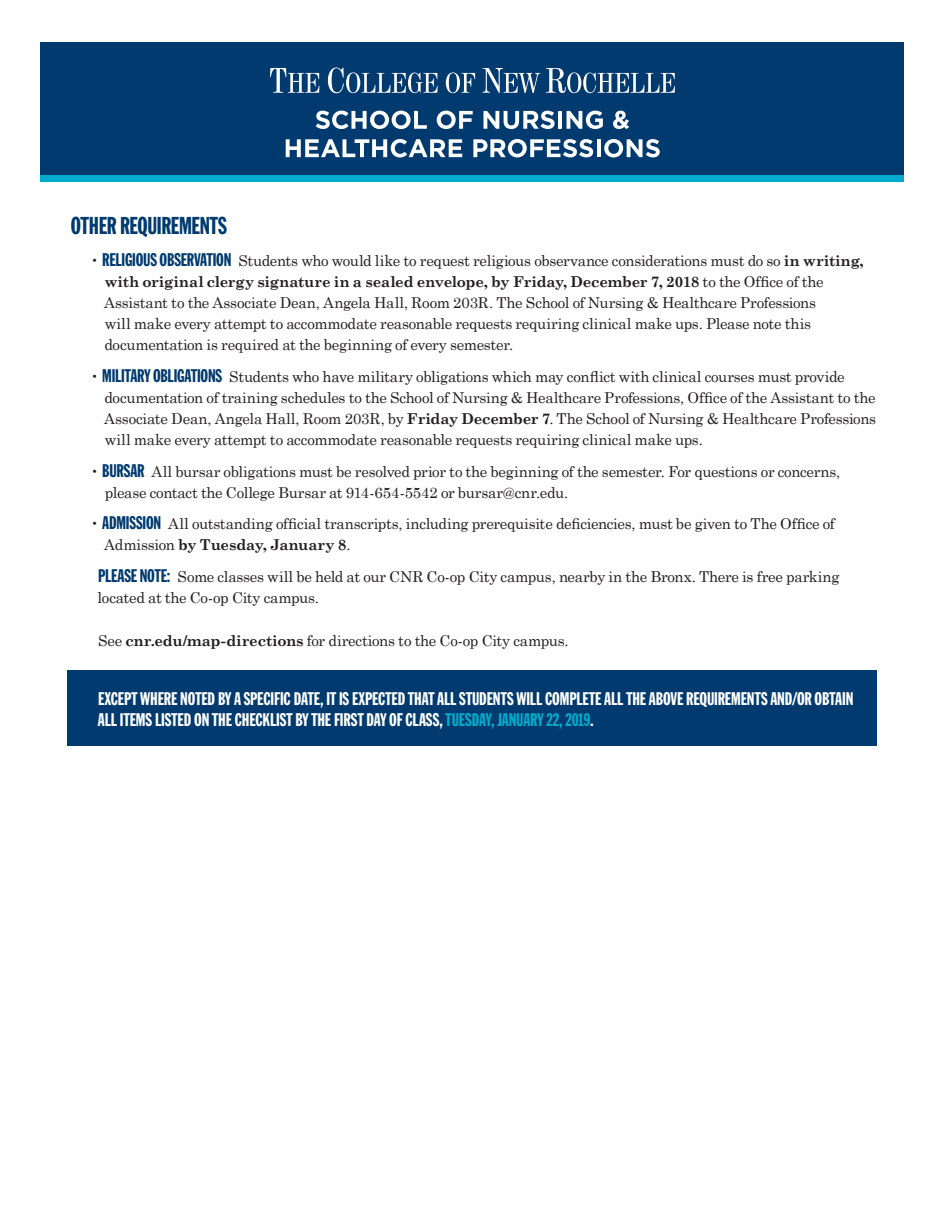
<style>
.page{position:relative;width:945px;height:1215px;background:#fff}
.page>*{position:absolute;margin:0;border:0;box-sizing:border-box;transform-origin:0 0}
.t1{font:24px "Franklin Gothic Std Extra Cond";letter-spacing:-.01em;color:#003a6f}
.t2{font:18px/21px "Franklin Gothic Std Extra Cond";letter-spacing:-.005em;color:#fff}
.t3{font:15px/21px "Century Schoolbook";letter-spacing:-.015em;color:#231f20}
.s1{font-family:"Franklin Gothic Std Extra Cond";font-size:18px;color:#003a6f}
.s2{font-weight:700}
.s3{color:#00abcd}
</style>
<div class="page">
<div style="left:40px;top:42px;width:864px;height:136px;background:#003a6f"></div>
<svg style="left:270px;top:68px;width:49px;height:25px"></svg>
<svg style="left:328px;top:68px;width:110px;height:25px"></svg>
<svg style="left:446px;top:72px;width:29px;height:21px"></svg>
<svg style="left:483px;top:68px;width:57px;height:25px"></svg>
<svg style="left:546px;top:68px;width:129px;height:25px"></svg>
<svg style="left:316px;top:111px;width:111px;height:18px"></svg>
<svg style="left:437px;top:111px;width:36px;height:18px"></svg>
<svg style="left:483px;top:111px;width:72px;height:18px"></svg>
<hr style="left:558px;top:111px;width:4px;height:18px;background:#fff">
<svg style="left:567px;top:111px;width:36px;height:18px"></svg>
<svg style="left:613px;top:111px;width:16px;height:18px"></svg>
<svg style="left:286px;top:139px;width:176px;height:18px"></svg>
<svg style="left:473px;top:139px;width:120px;height:18px"></svg>
<hr style="left:597px;top:139px;width:4px;height:18px;background:#fff">
<svg style="left:604px;top:139px;width:56px;height:18px"></svg>
<div style="left:40px;top:176px;width:864px;height:6px;background:#00abcd"></div>
<div style="left:68px;top:671px;width:810px;height:75px;background:#003a6f"></div>
<h1 class="t1" style="left:71px;top:213px;width:158px">OTHER REQUIREMENTS</h1>
<p class="t3" style="left:104px;top:250px;width:761px;text-indent:-14px">• <span class="s1">RELIGIOUS OBSERVATION</span> Students who would like to request religious observance considerations must do so <span class="s2">in writing, with original clergy signature in a sealed envelope, by Friday, December 7, 2018</span> to the Office of the Assistant to the Associate Dean, Angela Hall, Room 203R. The School of Nursing &amp; Healthcare Professions<br>will make every attempt to accommodate reasonable requests requiring clinical make ups. Please note this documentation is required at the beginning of every semester.</p>
<p class="t3" style="left:104px;top:365px;width:773px;text-indent:-14px">• <span class="s1">MILITARY OBLIGATIONS</span> Students who have military obligations which may conflict with clinical courses must provide documentation of training schedules to the School of Nursing &amp; Healthcare Professions, Office of the Assistant to the Associate Dean, Angela Hall, Room 203R, by <span class="s2">Friday December 7</span>. The School of Nursing &amp; Healthcare Professions will make every attempt to accommodate reasonable requests requiring clinical make ups.</p>
<p class="t3" style="left:105px;top:460px;width:737px;text-indent:-15px">• <span class="s1">BURSAR</span> All bursar obligations must be resolved prior to the beginning of the semester. For questions or concerns, please contact the College Bursar at 914-654-5542 or bursar@cnr.edu.</p>
<p class="t3" style="left:104px;top:513px;width:732px;text-indent:-14px">• <span class="s1">ADMISSION</span> All outstanding official transcripts, including prerequisite deficiencies, must be given to The Office of<br>Admission <span class="s2">by Tuesday, January 8</span>.</p>
<p class="t3" style="left:98px;top:566px;width:743px"><span class="s1">PLEASE NOTE:</span> Some classes will be held at our CNR Co-op City campus, nearby in the Bronx. There is free parking located at the Co-op City campus.</p>
<p class="t3" style="left:98px;top:629px;width:472px">See <span class="s2">cnr.edu/map-directions</span> for directions to the Co-op City campus.</p>
<p class="t2" style="left:98px;top:688px;width:757px">EXCEPT WHERE NOTED BY A SPECIFIC DATE, IT IS EXPECTED THAT ALL STUDENTS WILL COMPLETE ALL THE ABOVE REQUIREMENTS AND/OR OBTAIN<br>ALL ITEMS LISTED ON THE CHECKLIST BY THE FIRST DAY OF CLASS, <span class="s3">TUESDAY, JANUARY 22, 2019</span>.</p>
</div>
